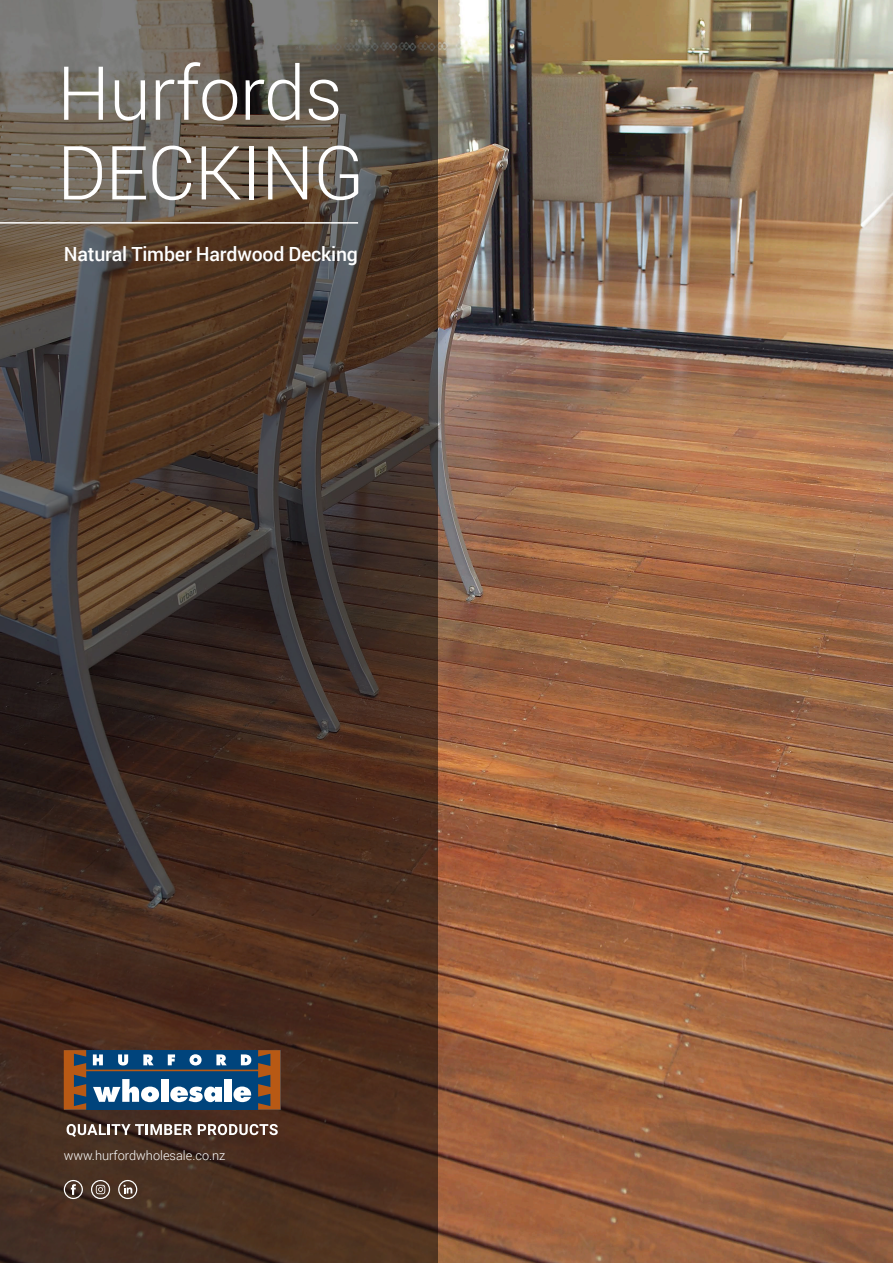
<style>
.page{position:relative;width:893px;height:1263px;background:#fff}
.page>*{position:absolute;margin:0;border:0;box-sizing:border-box;transform-origin:0 0}
.t1{font:300 74.7px/79.7px "Roboto";letter-spacing:-.01em;color:#fff}
.t2{font:500 19.5px "Roboto";letter-spacing:-.01em;color:#fff}
.t3{font:300 12.75px "Roboto";color:#fff}
</style>
<div class="page">
<img style="left:438px;top:0;width:455px;height:1263px">
<svg style="left:0;top:0;width:438px;height:1263px;background:#4c392e"></svg>
<svg style="left:64px;top:1050px;width:217px;height:60px"></svg>
<svg style="left:67px;top:1124px;width:125px;height:13px"></svg>
<svg style="left:198px;top:1124px;width:80px;height:11px"></svg>
<svg style="left:64px;top:1180px;width:19px;height:19px"></svg>
<svg style="left:118px;top:1180px;width:19px;height:19px"></svg>
<svg style="left:91px;top:1180px;width:19px;height:19px"></svg>
<hr style="left:0;top:222px;width:358px;height:2px;background:#fff">
<h1 class="t1" style="left:57px;top:51px;width:309px">Hurfords<br>DECKING</h1>
<p class="t2" style="left:64px;top:240px;width:296px">Natural Timber Hardwood Decking</p>
<p class="t3" style="left:64px;top:1147px;width:163px">www.hurfordwholesale.co.nz</p>
</div>
